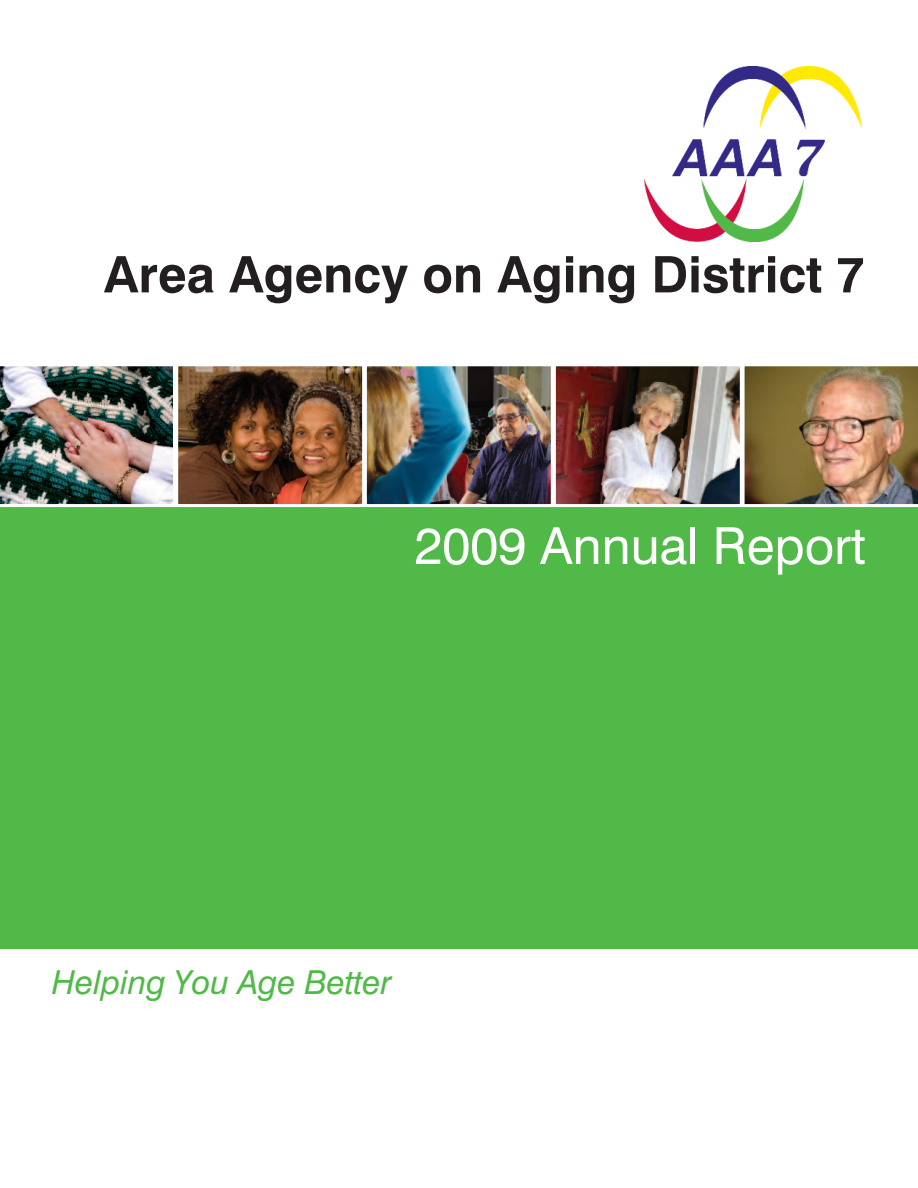
<style>
.page{position:relative;width:918px;height:1188px;background:#fff}
.page>*{position:absolute;margin:0;border:0;box-sizing:border-box;transform-origin:0 0}
.t1{font:51px "Swiss 721 BT";color:#fff}
.t2{font:700 50.4px "Swiss 721 BT";color:#231f20}
.t3{font:italic 33px "Swiss 721 BT";color:#51b948}
</style>
<div class="page">
<div style="left:0;top:493px;width:918px;height:456px;background:#51b948"></div>
<img style="left:0;top:366px;width:175px;height:141px">
<img style="left:179px;top:367px;width:182px;height:136px">
<div style="left:175px;top:363px;width:190px;height:144px;border:3px solid #fff"></div>
<img style="left:368px;top:367px;width:182px;height:136px">
<div style="left:364px;top:363px;width:190px;height:144px;border:3px solid #fff"></div>
<img style="left:557px;top:367px;width:182px;height:136px">
<div style="left:553px;top:363px;width:190px;height:144px;border:3px solid #fff"></div>
<img style="left:742px;top:363px;width:176px;height:144px">
<img style="left:645px;top:66px;width:216px;height:175px">
<p class="t2" style="left:104px;top:256px;width:763px">Area Agency on Aging District 7</p>
<p class="t1" style="left:414px;top:527px;width:453px">2009 Annual Report</p>
<p class="t3" style="left:52px;top:970px;width:341px">Helping You Age Better</p>
</div>
